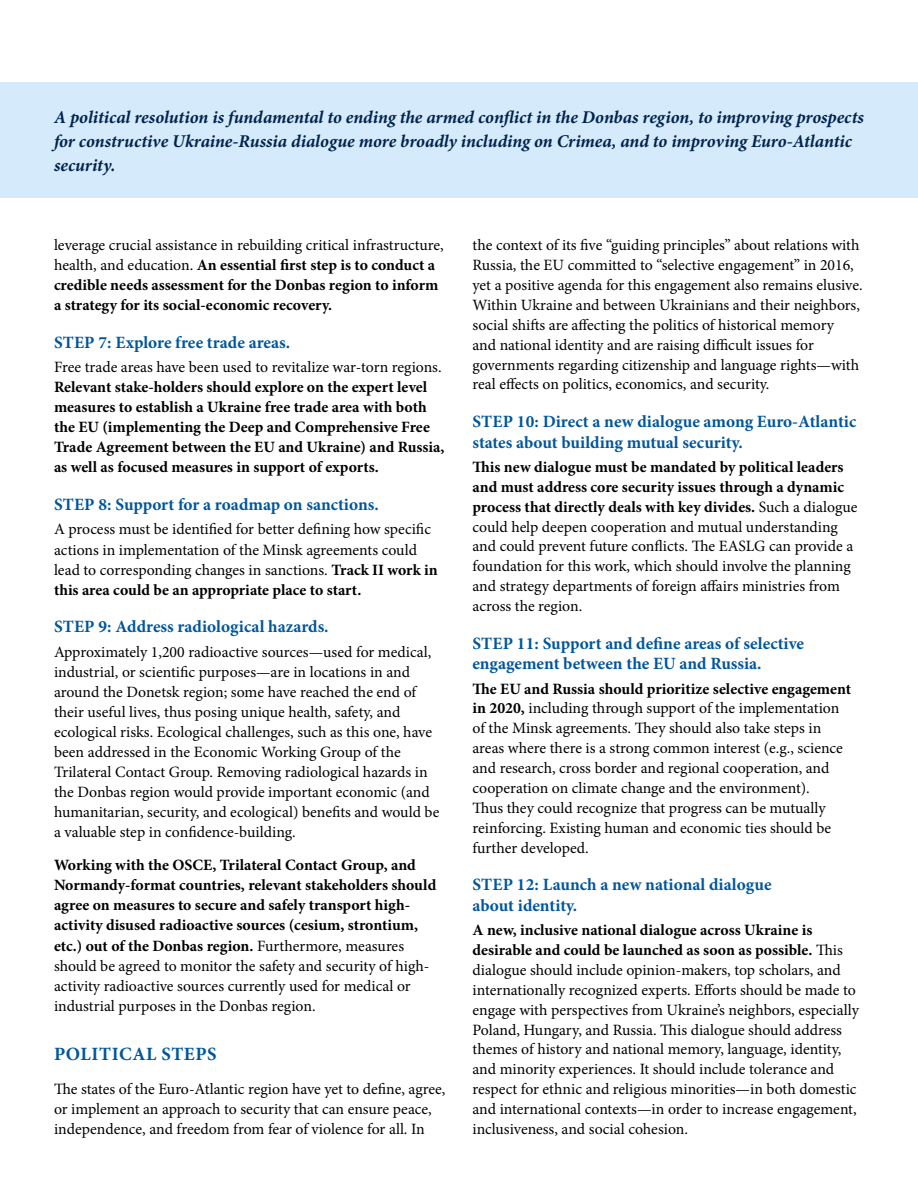
<style>
.page{position:relative;width:918px;height:1188px;background:#fff}
.page>*{position:absolute;margin:0;border:0;box-sizing:border-box;transform-origin:0 0}
.t1{font:700 18.75px "Minion Pro";letter-spacing:.03em;color:#00569c}
.t2{font:italic 700 18px/24px "Minion Pro";letter-spacing:-.005em;color:#00234d}
.t3{font:700 17.25px/20.7px "Minion Pro";color:#00569c}
.t4{font:15.75px/20px "Minion Pro";color:#000}
.t5{font:700 15.75px/20.1px "Minion Pro";color:#000}
.s1{font-weight:400}
.s2{font-weight:700}
</style>
<div class="page">
<div style="left:0;top:82px;width:918px;height:116px;background:#d5eafa"></div>
<p class="t2" style="left:54px;top:105px;width:811px">A political resolution is fundamental to ending the armed conflict in the Donbas region, to improving prospects for constructive Ukraine-Russia dialogue more broadly including on Crimea, and to improving Euro-Atlantic security.</p>
<p class="t5" style="left:54px;top:236px;width:391px"><span class="s1">leverage crucial assistance in rebuilding critical infrastructure, health, and education.</span> An essential first step is to conduct a credible needs assessment for the Donbas region to inform a strategy for its social-economic recovery.</p>
<p class="t3" style="left:54px;top:333px;width:238px">STEP 7: Explore free trade areas.</p>
<p class="t4" style="left:54px;top:357px;width:389px">Free trade areas have been used to revitalize war-torn regions.</p>
<p class="t5" style="left:54px;top:378px;width:392px">Relevant stake-holders should explore on the expert level measures to establish a Ukraine free trade area with both the EU (implementing the Deep and Comprehensive Free Trade Agreement between the EU and Ukraine) and Russia, as well as focused measures in support of exports.</p>
<p class="t3" style="left:54px;top:495px;width:326px">STEP 8: Support for a roadmap on sanctions.</p>
<p class="t4" style="left:54px;top:519px;width:385px">A process must be identified for better defining how specific actions in implementation of the Minsk agreements could lead to corresponding changes in sanctions. <span class="s2">Track II work in this area could be an appropriate place to start.</span></p>
<p class="t3" style="left:54px;top:617px;width:276px">STEP 9: Address radiological hazards.</p>
<p class="t4" style="left:54px;top:642px;width:387px">Approximately 1,200 radioactive sources—used for medical, industrial, or scientific purposes—are in locations in and around the Donetsk region; some have reached the end of their useful lives, thus posing unique health, safety, and ecological risks. Ecological challenges, such as this one, have been addressed in the Economic Working Group of the Trilateral Contact Group. Removing radiological hazards in the Donbas region would provide important economic (and humanitarian, security, and ecological) benefits and would be a valuable step in confidence-building.</p>
<p class="t5" style="left:54px;top:856px;width:384px">Working with the OSCE, Trilateral Contact Group, and Normandy-format countries, relevant stakeholders should agree on measures to secure and safely transport high&shy;activity disused radioactive sources (cesium, strontium, etc.) out of the Donbas region. <span class="s1">Furthermore, measures should be agreed to monitor the safety and security of high&shy;activity radioactive sources currently used for medical or industrial purposes in the Donbas region.</span></p>
<p class="t1" style="left:54px;top:1043px;width:164px">POLITICAL STEPS</p>
<p class="t4" style="left:54px;top:1079px;width:393px">The states of the Euro-Atlantic region have yet to define, agree, or implement an approach to security that can ensure peace, independence, and freedom from fear of violence for all. In</p>
<p class="t4" style="left:472px;top:235px;width:392px">the context of its five “guiding principles” about relations with Russia, the EU committed to “selective engagement” in 2016, yet a positive agenda for this engagement also remains elusive.<br>Within Ukraine and between Ukrainians and their neighbors, social shifts are affecting the politics of historical memory<br>and national identity and are raising difficult issues for governments regarding citizenship and language rights—with real effects on politics, economics, and security.</p>
<p class="t3" style="left:472px;top:412px;width:385px">STEP 10: Direct a new dialogue among Euro-Atlantic states about building mutual security.</p>
<p class="t4" style="left:472px;top:457px;width:387px"><span class="s2">This new dialogue must be mandated by political leaders and must address core security issues through a dynamic process that directly deals with key divides.</span> Such a dialogue could help deepen cooperation and mutual understanding and could prevent future conflicts. The EASLG can provide a foundation for this work, which should involve the planning and strategy departments of foreign affairs ministries from across the region.</p>
<p class="t3" style="left:472px;top:633px;width:333px">STEP 11: Support and define areas of selective engagement between the EU and Russia.</p>
<p class="t4" style="left:472px;top:679px;width:380px"><span class="s2">The EU and Russia should prioritize selective engagement in 2020,</span> including through support of the implementation of the Minsk agreements. They should also take steps in areas where there is a strong common interest (e.g., science and research, cross border and regional cooperation, and cooperation on climate change and the environment).<br>Thus they could recognize that progress can be mutually reinforcing. Existing human and economic ties should be further developed.</p>
<p class="t3" style="left:472px;top:875px;width:301px">STEP 12: Launch a new national dialogue about identity.</p>
<p class="t4" style="left:472px;top:920px;width:388px"><span class="s2">A new, inclusive national dialogue across Ukraine is desirable and could be launched as soon as possible.</span> This dialogue should include opinion-makers, top scholars, and internationally recognized experts. Efforts should be made to engage with perspectives from Ukraine’s neighbors, especially Poland, Hungary, and Russia. This dialogue should address themes of history and national memory, language, identity, and minority experiences. It should include tolerance and respect for ethnic and religious minorities—in both domestic and international contexts—in order to increase engagement, inclusiveness, and social cohesion.</p>
</div>
